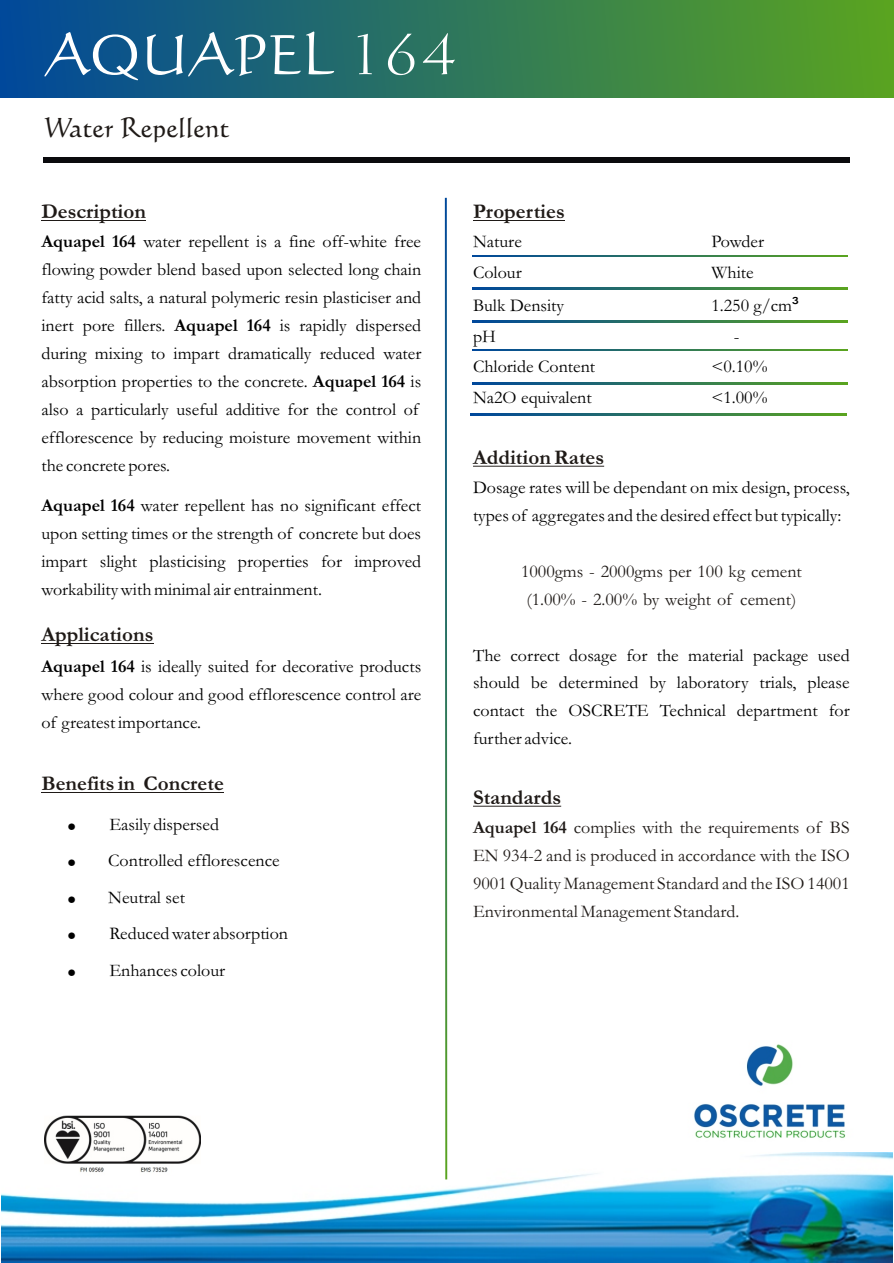
<style>
.page{position:relative;width:894px;height:1263px;background:#fff}
.page>*{position:absolute;margin:0;border:0;box-sizing:border-box;transform-origin:0 0}
.t1{font:54px "Calligraph 421 BT";color:#fff}
.t2{font:27px "Calligraph 421 BT";color:#1f1a17}
.t3{font:700 21px "Garamond";color:#1f1a17}
.t4{font:18px/27.9px "Garamond";color:#000}
.t5{font:18px/27.9px "Garamond";color:#1f1a17}
.s1{font-family:"Calligraph 810 BT";font-size:60px}
.s2{font-weight:700}
.s3{font-family:"Arial";font-size:19.5px}
</style>
<div class="page">
<div style="left:44px;top:157px;width:806px;height:6px;background:#0a0a0d"></div>
<img style="left:1px;top:1152px;width:892px;height:111px">
<hr style="left:41px;top:220px;width:105px;height:1px;background:#1f1a17">
<hr style="left:41px;top:643px;width:112px;height:1px;background:#1f1a17">
<hr style="left:41px;top:792px;width:183px;height:1px;background:#1f1a17">
<hr style="left:473px;top:220px;width:92px;height:1px;background:#1f1a17">
<hr style="left:473px;top:466px;width:131px;height:1px;background:#1f1a17">
<hr style="left:473px;top:806px;width:88px;height:1px;background:#1f1a17">
<div style="left:0;top:0;width:894px;height:98px;background:linear-gradient(to right,#00489b,#5aa420)"></div>
<svg style="left:445px;top:198px;width:2px;height:981px"></svg>
<svg style="left:472px;top:255px;width:376px;height:2px"></svg>
<svg style="left:472px;top:288px;width:376px;height:1px"></svg>
<svg style="left:472px;top:321px;width:376px;height:1px"></svg>
<svg style="left:472px;top:349px;width:376px;height:2px"></svg>
<svg style="left:472px;top:383px;width:376px;height:1px"></svg>
<svg style="left:471px;top:413px;width:375px;height:2px"></svg>
<img style="left:44px;top:1115px;width:157px;height:60px">
<img style="left:694px;top:1044px;width:152px;height:94px">
<h1 class="t1" style="left:45px;top:33px;width:413px">AQUAPEL <span class="s1">164</span></h1>
<h2 class="t2" style="left:44px;top:116px;width:187px">Water Repellent</h2>
<p class="t3" style="left:41px;top:205px;width:106px">Description</p>
<p class="t4" style="left:41px;top:230px;width:381px"><span class="s2">Aquapel 164</span> water repellent is a fine off-white free flowing powder blend based upon selected long chain fatty acid salts, a natural polymeric resin plasticiser and inert pore fillers. <span class="s2">Aquapel 164</span> is rapidly dispersed during mixing to impart dramatically reduced water absorption properties to the concrete. <span class="s2">Aquapel 164</span> is also a particularly useful additive for the control of efflorescence by reducing moisture movement within the concrete pores.</p>
<p class="t4" style="left:41px;top:494px;width:381px;text-align:justify"><span class="s2">Aquapel 164</span> water repellent has no significant effect upon setting times or the strength of concrete but does impart slight plasticising properties for improved workability with minimal air entrainment.</p>
<p class="t3" style="left:41px;top:627px;width:113px">Applications</p>
<p class="t4" style="left:41px;top:655px;width:381px;text-align:justify"><span class="s2">Aquapel 164</span> is ideally suited for decorative products where good colour and good efflorescence control are of greatest importance.</p>
<p class="t3" style="left:41px;top:776px;width:184px">Benefits in Concrete</p>
<p class="t4" style="left:108px;top:808px;width:181px;line-height:36.6px">Easily dispersed<br>Controlled efflorescence<br>Neutral set<br>Reduced water absorption<br>Enhances colour</p>
<p class="t3" style="left:473px;top:205px;width:93px">Properties</p>
<p class="t4" style="left:473px;top:230px;width:50px">Nature</p>
<p class="t4" style="left:711px;top:230px;width:54px">Powder</p>
<p class="t4" style="left:473px;top:260px;width:50px">Colour</p>
<p class="t4" style="left:711px;top:260px;width:44px">White</p>
<p class="t4" style="left:473px;top:294px;width:93px">Bulk Density</p>
<p class="t4" style="left:711px;top:294px;width:89px">1.250 g/cm<span class="s3">³</span></p>
<p class="t4" style="left:473px;top:324px;width:24px">pH</p>
<p class="t4" style="left:734px;top:324px;width:7px">-</p>
<p class="t4" style="left:473px;top:355px;width:124px">Chloride Content</p>
<p class="t4" style="left:711px;top:355px;width:58px">&lt;0.10%</p>
<p class="t4" style="left:473px;top:385px;width:120px">Na2O equivalent</p>
<p class="t4" style="left:711px;top:385px;width:58px">&lt;1.00%</p>
<p class="t3" style="left:473px;top:450px;width:133px">Addition Rates</p>
<p class="t4" style="left:473px;top:475px;width:378px">Dosage rates will be dependant on mix design, process, types of aggregates and the desired effect but typically:</p>
<p class="t5" style="left:521px;top:559px;width:282px">1000gms - 2000gms per 100 kg cement (1.00% - 2.00% by weight of cement)</p>
<p class="t4" style="left:473px;top:643px;width:378px;text-align:justify">The correct dosage for the material package used should be determined by laboratory trials, please contact the OSCRETE Technical department for further advice.</p>
<p class="t3" style="left:473px;top:790px;width:90px">Standards</p>
<p class="t5" style="left:473px;top:815px;width:378px;text-align:justify"><span class="s2">Aquapel 164</span> complies with the requirements of BS EN 934-2 and is produced in accordance with the ISO 9001 Quality Management Standard and the ISO 14001<br>Environmental Management Standard.</p>
</div>
